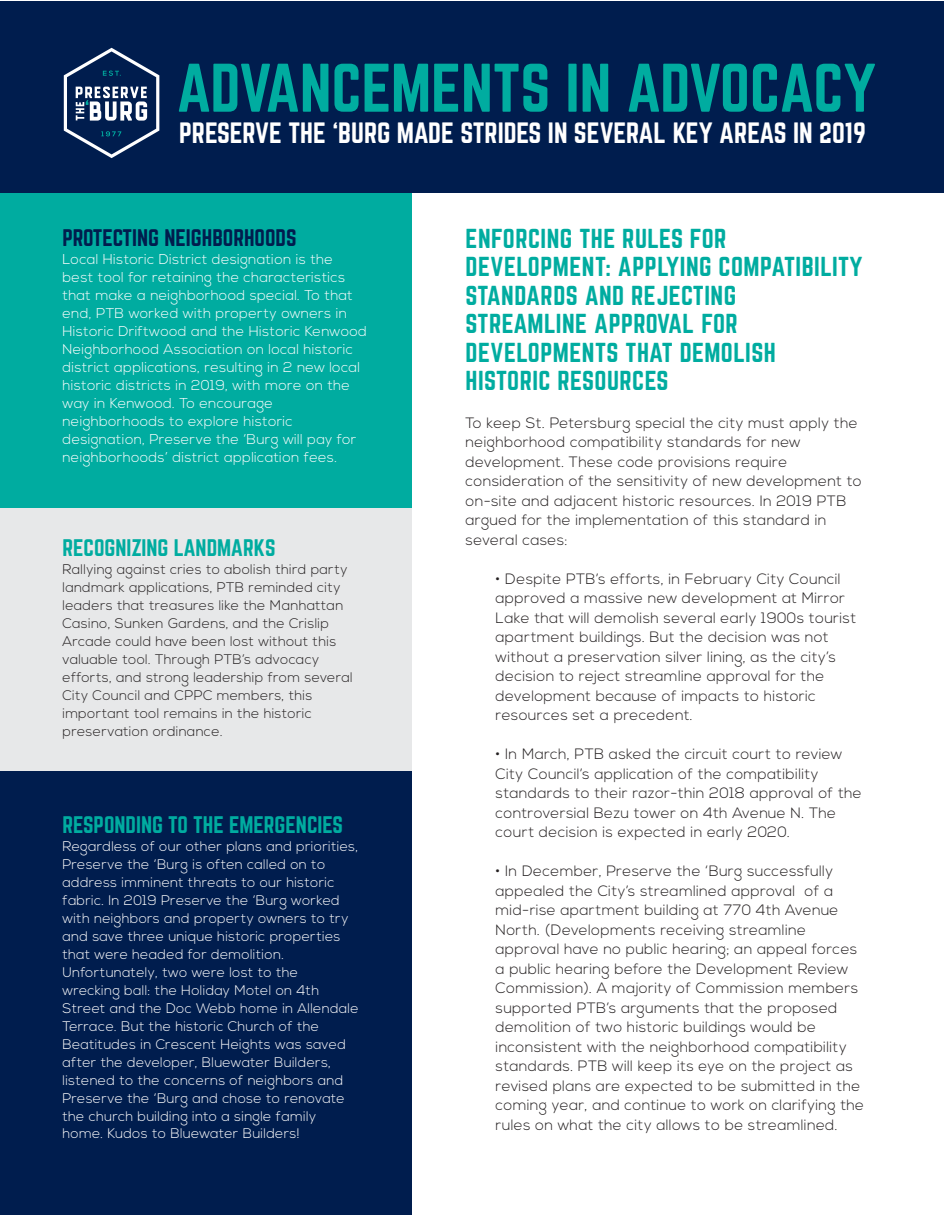
<style>
.page{position:relative;width:945px;height:1215px;background:#fff}
.page>*{position:absolute;margin:0;border:0;box-sizing:border-box;transform-origin:0 0}
.t1{font:60px "Norwester";letter-spacing:-.01em;color:#00aca0}
.t2{font:25.65px "Norwester";color:#fff}
.t3{font:24px/28.5px "Norwester";letter-spacing:.02em;color:#00aca0}
.t4{font:21px "Norwester";color:#00aca0}
.t5{font:21px "Norwester";color:#001d4e}
.t6{font:300 15px/19.5px "Nexa";letter-spacing:.02em;color:#231f20}
.t7{font:300 14.25px/18px "Nexa";letter-spacing:.02em;color:#fff}
.t8{font:300 13.8px/18px "Nexa";letter-spacing:.02em;color:#fff}
.t9{font:300 13.8px/18px "Nexa";letter-spacing:.02em;color:#231f20}
</style>
<div class="page">
<div style="left:0;top:191px;width:412px;height:317px;background:#00aca0"></div>
<div style="left:0;top:508px;width:412px;height:263px;background:#e7e8e9"></div>
<div style="left:0;top:771px;width:412px;height:444px;background:#001d4e"></div>
<div style="left:1px;top:1px;width:943px;height:191px;background:#001d4e"></div>
<svg style="left:64px;top:48px;width:95px;height:110px"></svg>
<h1 class="t1" style="left:176px;top:59px;width:701px">ADVANCEMENTS IN ADVOCACY</h1>
<h2 class="t2" style="left:179px;top:121px;width:688px">PRESERVE THE ‘BURG MADE STRIDES IN SEVERAL KEY AREAS IN 2019</h2>
<h3 class="t5" style="left:62px;top:228px;width:236px">PROTECTING NEIGHBORHOODS</h3>
<p class="t7" style="left:62px;top:251px;width:306px">Local Historic District designation is the best tool for retaining the characteristics that make a neighborhood special. To that end, PTB worked with property owners in Historic Driftwood and the Historic Kenwood Neighborhood Association on local historic district applications, resulting in 2 new local historic districts in 2019, with more on the way in Kenwood. To encourage neighborhoods to explore historic designation, Preserve the ‘Burg will pay for neighborhoods’ district application fees.</p>
<h3 class="t4" style="left:62px;top:537px;width:215px">RECOGNIZING LANDMARKS</h3>
<p class="t9" style="left:62px;top:561px;width:292px">Rallying against cries to abolish third party landmark applications, PTB reminded city leaders that treasures like the Manhattan Casino, Sunken Gardens, and the Crislip Arcade could have been lost without this valuable tool. Through PTB’s advocacy efforts, and strong leadership from several City Council and CPPC members, this important tool remains in the historic preservation ordinance.</p>
<h3 class="t4" style="left:62px;top:814px;width:282px">RESPONDING TO THE EMERGENCIES</h3>
<p class="t8" style="left:62px;top:837px;width:298px">Regardless of our other plans and priorities, Preserve the ‘Burg is often called on to address imminent threats to our historic fabric. In 2019 Preserve the ‘Burg worked with neighbors and property owners to try and save three unique historic properties that were headed for demolition.<br>Unfortunately, two were lost to the wrecking ball: the Holiday Motel on 4th Street and the Doc Webb home in Allendale Terrace. But the historic Church of the Beatitudes in Crescent Heights was saved after the developer, Bluewater Builders, listened to the concerns of neighbors and Preserve the ‘Burg and chose to renovate the church building into a single family home. Kudos to Bluewater Builders!</p>
<h3 class="t3" style="left:466px;top:225px;width:399px">ENFORCING THE RULES FOR<br>DEVELOPMENT: APPLYING COMPATIBILITY<br>STANDARDS AND REJECTING<br>STREAMLINE APPROVAL FOR<br>DEVELOPMENTS THAT DEMOLISH<br>HISTORIC RESOURCES</h3>
<p class="t6" style="left:466px;top:413px;width:398px">To keep St. Petersburg special the city must apply the neighborhood compatibility standards for new development. These code provisions require consideration of the sensitivity of new development to on-site and adjacent historic resources. In 2019 PTB argued for the implementation of this standard in several cases:</p>
<p class="t6" style="left:496px;top:569px;width:362px">• Despite PTB’s efforts, in February City Council approved a massive new development at Mirror Lake that will demolish several early 1900s tourist apartment buildings. But the decision was not without a preservation silver lining, as the city’s decision to reject streamline approval for the development because of impacts to historic resources set a precedent.</p>
<p class="t6" style="left:496px;top:745px;width:368px">• In March, PTB asked the circuit court to review City Council’s application of the compatibility standards to their razor-thin 2018 approval of the controversial Bezu tower on 4th Avenue N. The court decision is expected in early 2020.</p>
<p class="t6" style="left:496px;top:862px;width:370px">• In December, Preserve the ‘Burg successfully appealed the City’s streamlined approval of a mid-rise apartment building at 770 4th Avenue North. (Developments receiving streamline approval have no public hearing; an appeal forces a public hearing before the Development Review Commission). A majority of Commission members supported PTB’s arguments that the proposed demolition of two historic buildings would be inconsistent with the neighborhood compatibility standards. PTB will keep its eye on the project as revised plans are expected to be submitted in the coming year, and continue to work on clarifying the rules on what the city allows to be streamlined.</p>
</div>
